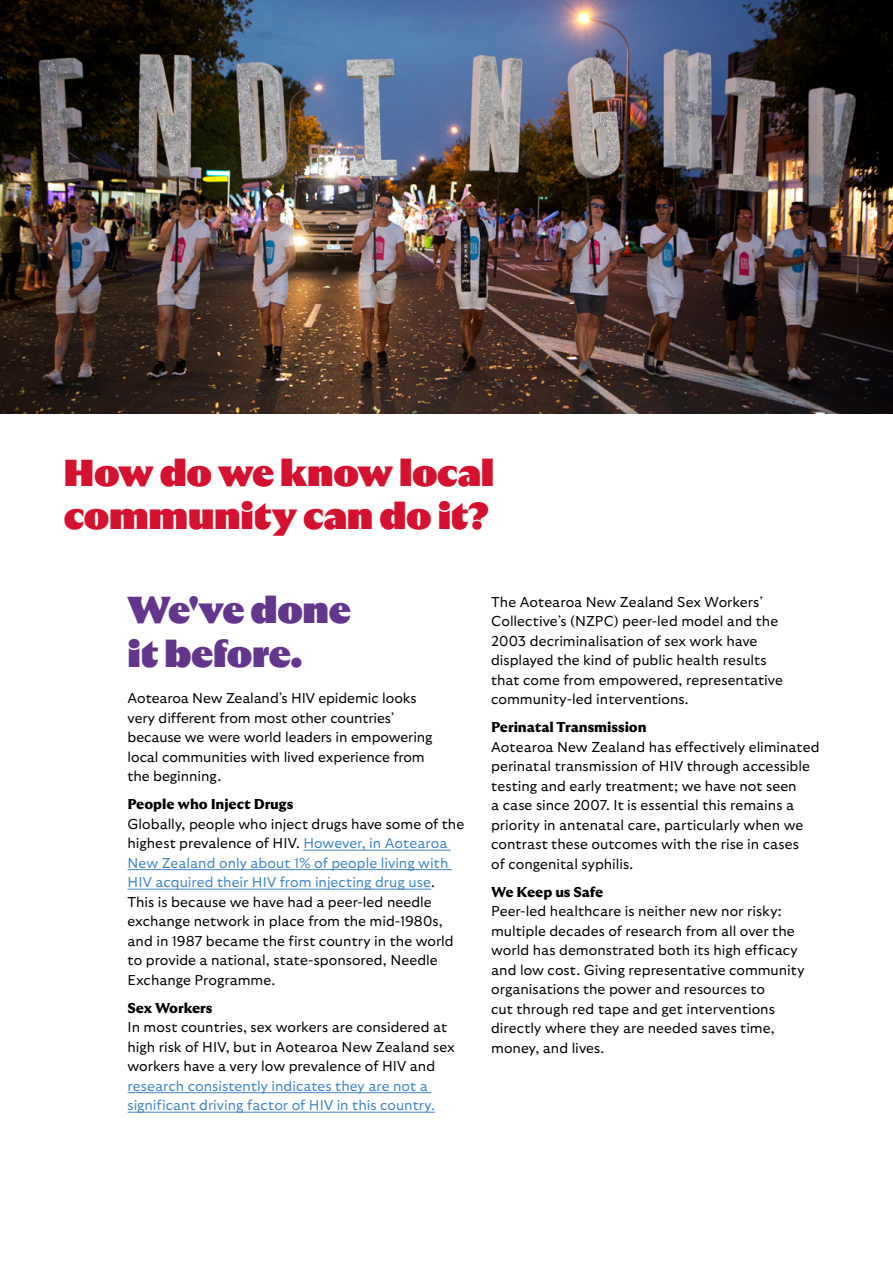
<style>
.page{position:relative;width:893px;height:1263px;background:#fff}
.page>*{position:absolute;margin:0;border:0;box-sizing:border-box;transform-origin:0 0}
.t1{font:900 37.5px/43.5px "GT Ultra Median";letter-spacing:-.01em;color:#d51130}
.t2{font:900 37.5px/43.5px "GT Ultra Median";letter-spacing:-.01em;color:#64358c}
.t3{font:300 14.25px/19.5px "GT Ultra";color:#000}
.t4{font:300 14.25px/19.5px "GT Ultra";letter-spacing:.005em;color:#4185c6}
.t5{font:900 14.25px "GT Ultra Median";letter-spacing:-.005em;color:#000}
.s1{color:#4185c6}
</style>
<div class="page">
<hr style="left:303px;top:850px;width:148px;height:1px;background:#4185c6">
<hr style="left:128px;top:869px;width:324px;height:1px;background:#4185c6">
<hr style="left:128px;top:889px;width:303px;height:1px;background:#4185c6">
<hr style="left:128px;top:1092px;width:303px;height:1px;background:#4185c6">
<hr style="left:128px;top:1112px;width:307px;height:1px;background:#4185c6">
<img style="left:0;top:0;width:893px;height:413px">
<h1 class="t1" style="left:64px;top:451px;width:432px">How do we know local community can do it?</h1>
<h1 class="t2" style="left:128px;top:589px;width:225px">We've done it before.</h1>
<p class="t3" style="left:128px;top:689px;width:307px">Aotearoa New Zealand’s HIV epidemic looks very different from most other countries’ because we were world leaders in empowering local communities with lived experience from the beginning.</p>
<p class="t5" style="left:128px;top:796px;width:167px">People who Inject Drugs</p>
<p class="t3" style="left:128px;top:814px;width:338px">Globally, people who inject drugs have some of the highest prevalence of HIV. <span class="s1">However, in Aotearoa New Zealand only about 1% of people living with HIV acquired their HIV from injecting drug use</span>.<br>This is because we have had a peer-led needle exchange network in place from the mid-1980s, and in 1987 became the first country in the world to provide a national, state-sponsored, Needle Exchange Programme.</p>
<p class="t5" style="left:128px;top:1000px;width:86px">Sex Workers</p>
<p class="t3" style="left:128px;top:1018px;width:329px">In most countries, sex workers are considered at high risk of HIV, but in Aotearoa New Zealand sex workers have a very low prevalence of HIV and</p>
<p class="t4" style="left:128px;top:1076px;width:309px">research consistently indicates they are not a significant driving factor of HIV in this country.</p>
<p class="t3" style="left:491px;top:592px;width:293px">The Aotearoa New Zealand Sex Workers’ Collective’s (NZPC) peer-led model and the 2003 decriminalisation of sex work have displayed the kind of public health results that come from empowered, representative community-led interventions.</p>
<p class="t5" style="left:491px;top:719px;width:157px">Perinatal Transmission</p>
<p class="t3" style="left:491px;top:737px;width:330px">Aotearoa New Zealand has effectively eliminated perinatal transmission of HIV through accessible testing and early treatment; we have not seen<br>a case since 2007. It is essential this remains a priority in antenatal care, particularly when we contrast these outcomes with the rise in cases<br>of congenital syphilis.</p>
<p class="t5" style="left:491px;top:884px;width:114px">We Keep us Safe</p>
<p class="t3" style="left:491px;top:902px;width:315px">Peer-led healthcare is neither new nor risky: multiple decades of research from all over the world has demonstrated both its high efficacy and low cost. Giving representative community organisations the power and resources to<br>cut through red tape and get interventions directly where they are needed saves time, money, and lives.</p>
</div>
